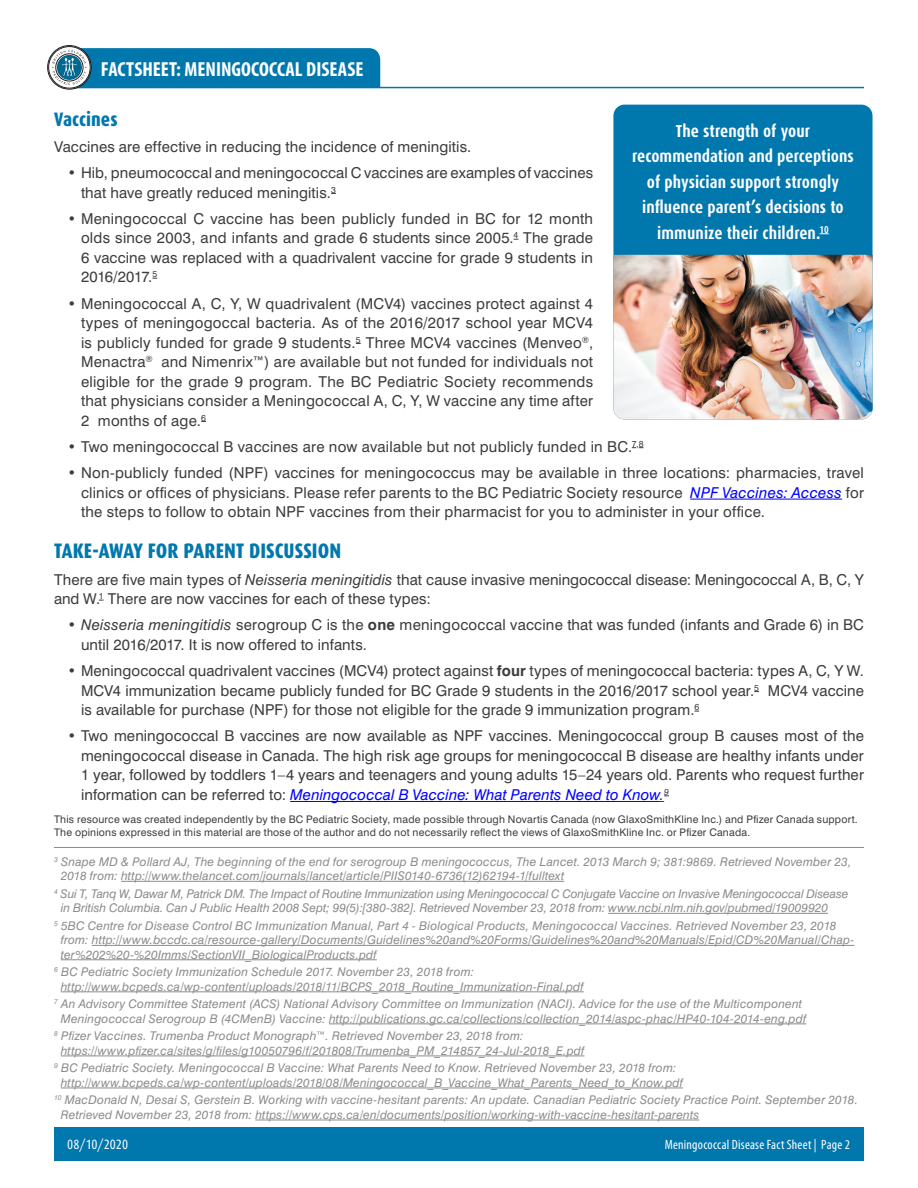
<style>
.page{position:relative;width:918px;height:1188px;background:#fff}
.page>*{position:absolute;margin:0;border:0;box-sizing:border-box;transform-origin:0 0}
.t1{font:800 21px "Dax Condensed";letter-spacing:.005em;color:#0078ae}
.t2{font:700 condensed 20.4px "Myriad Pro";color:#fff}
.t3{font:800 19.5px "Dax Condensed";color:#0078ae}
.t4{font:700 17.25px/25.5px "Dax Condensed";letter-spacing:.005em;color:#fff;text-align:center}
.t5{font:15px/19.5px "Swiss 721 BT";letter-spacing:.01em;color:#3e3d3e;text-align:justify}
.t6{font:condensed 13.5px "Myriad Pro";letter-spacing:.015em;color:#fff}
.t7{font:13.5px "Dax Condensed";letter-spacing:.005em;color:#fff}
.t8{font:italic 12px/14.4px "Swiss 721 BT";letter-spacing:.015em;color:#8b8c8f}
.t9{font:italic 12px/14.4px "Swiss 721 BT";letter-spacing:-.01em;color:#8b8c8f}
.t10{font:10.5px "Swiss 721 BT";letter-spacing:.02em;color:#3e3d3e}
.s1{font-style:italic;color:#00f}
.s2{font-style:italic}
.s3{font-weight:700}
</style>
<div class="page">
<div style="left:54px;top:1127px;width:810px;height:34px;background:#0078ae"></div>
<hr style="left:690px;top:499px;width:152px;height:1px;background:#00f">
<hr style="left:290px;top:801px;width:370px;height:1px;background:#00f">
<div style="left:613px;top:105px;width:260px;height:314px;background:#0078ae;border-radius:11px"></div>
<img style="left:613px;top:255px;width:260px;height:164px">
<hr style="left:54px;top:847px;width:810px;height:1px;background:#8b8c8f">
<hr style="left:121px;top:881px;width:443px;height:1px;background:#8b8c8f">
<hr style="left:608px;top:913px;width:220px;height:1px;background:#8b8c8f">
<hr style="left:92px;top:945px;width:762px;height:1px;background:#8b8c8f">
<hr style="left:61px;top:959px;width:316px;height:1px;background:#8b8c8f">
<hr style="left:61px;top:992px;width:523px;height:1px;background:#8b8c8f">
<hr style="left:329px;top:1024px;width:477px;height:1px;background:#8b8c8f">
<hr style="left:61px;top:1056px;width:523px;height:1px;background:#8b8c8f">
<hr style="left:61px;top:1088px;width:622px;height:1px;background:#8b8c8f">
<hr style="left:255px;top:1120px;width:444px;height:1px;background:#8b8c8f">
<hr style="left:71px;top:87px;width:793px;height:1px;background:#0078ae">
<svg style="left:48px;top:46px;width:43px;height:43px"></svg>
<div style="left:47px;top:45px;width:45px;height:45px;border:1px solid #231f20;border-radius:50%"></div>
<div style="left:49px;top:46px;width:41px;height:42px;border:1px solid #231f20;border-radius:50%"></div>
<svg style="left:52px;top:48px;width:328px;height:40px;background:#107dae"></svg>
<p class="t2" style="left:101px;top:56px;width:264px">FACTSHEET: MENINGOCOCCAL DISEASE</p>
<p class="t3" style="left:54px;top:108px;width:65px">Vaccines</p>
<p class="t5" style="left:54px;top:137px;width:419px">Vaccines are effective in reducing the incidence of meningitis.</p>
<p class="t5" style="left:81px;top:163px;width:514px;text-indent:-14px">• Hib, pneumococcal and meningococcal C vaccines are examples of vaccines that have greatly reduced meningitis.<sup>3</sup></p>
<p class="t5" style="left:81px;top:209px;width:514px;text-indent:-14px">• Meningococcal C vaccine has been publicly funded in BC for 12 month olds since 2003, and infants and grade 6 students since 2005.<sup>4</sup> The grade 6 vaccine was replaced with a quadrivalent vaccine for grade 9 students in 2016/2017.<sup>5</sup></p>
<p class="t5" style="left:81px;top:293px;width:514px;text-indent:-14px">• Meningococcal A, C, Y, W quadrivalent (MCV4) vaccines protect against 4 types of meningogoccal bacteria. As of the 2016/2017 school year MCV4 is publicly funded for grade 9 students.<sup>5</sup> Three MCV4 vaccines (Menveo<sup>®</sup>, Menactra<sup>®</sup> and Nimenrix™) are available but not funded for individuals not eligible for the grade 9 program. The BC Pediatric Society recommends that physicians consider a Meningococcal A, C, Y, W vaccine any time after 2 months of age.<sup>6</sup></p>
<p class="t5" style="left:68px;top:437px;width:578px">• Two meningococcal B vaccines are now available but not publicly funded in BC.<sup>7,8</sup></p>
<p class="t5" style="left:81px;top:463px;width:785px;text-indent:-14px">• Non-publicly funded (NPF) vaccines for meningococcus may be available in three locations: pharmacies, travel clinics or offices of physicians. Please refer parents to the BC Pediatric Society resource <span class="s1">NPF Vaccines: Access</span> for the steps to follow to obtain NPF vaccines from their pharmacist for you to administer in your office.</p>
<p class="t1" style="left:54px;top:539px;width:289px">TAKE-AWAY FOR PARENT DISCUSSION</p>
<p class="t5" style="left:54px;top:569px;width:811px">There are five main types of <span class="s2">Neisseria meningitidis</span> that cause invasive meningococcal disease: Meningococcal A, B, C, Y and W.<sup>1</sup> There are now vaccines for each of these types:</p>
<p class="t5" style="left:81px;top:615px;width:784px;text-indent:-14px">• <span class="s2">Neisseria meningitidis</span> serogroup C is the <span class="s3">one</span> meningococcal vaccine that was funded (infants and Grade 6) in BC until 2016/2017. It is now offered to infants.</p>
<p class="t5" style="left:81px;top:661px;width:785px;text-indent:-14px">• Meningococcal quadrivalent vaccines (MCV4) protect against <span class="s3">four</span> types of meningococcal bacteria: types A, C, Y W.<br>MCV4 immunization became publicly funded for BC Grade 9 students in the 2016/2017 school year.<sup>5</sup> MCV4 vaccine is available for purchase (NPF) for those not eligible for the grade 9 immunization program.<sup>6</sup></p>
<p class="t5" style="left:81px;top:726px;width:785px;text-indent:-14px">• Two meningococcal B vaccines are now available as NPF vaccines. Meningococcal group B causes most of the meningococcal disease in Canada. The high risk age groups for meningococcal B disease are healthy infants under 1 year, followed by toddlers 1–4 years and teenagers and young adults 15–24 years old. Parents who request further information can be referred to: <span class="s1">Meningococcal B Vaccine: What Parents Need to Know</span><span class="s2">.</span><sup>9</sup></p>
<p class="t10" style="left:54px;top:813px;width:805px">This resource was created independently by the BC Pediatric Society, made possible through Novartis Canada (now GlaxoSmithKline Inc.) and Pfizer Canada support.</p>
<p class="t10" style="left:54px;top:826px;width:698px">The opinions expressed in this material are those of the author and do not necessarily reflect the views of GlaxoSmithKline Inc. or Pfizer Canada.</p>
<p class="t4" style="left:632px;top:118px;width:223px">The strength of your recommendation and perceptions of physician support strongly influence parent’s decisions to immunize their children.<sup>10</sup></p>
<p class="t8" style="left:61px;top:854px;width:792px;text-indent:-7px"><sup>3</sup> Snape MD &amp; Pollard AJ, The beginning of the end for serogroup B meningococcus, The Lancet. 2013 March 9; 381:9869. Retrieved November 23,<br>2018 from: http://www.thelancet.com/journals/lancet/article/PIIS0140-6736(12)62194-1/fulltext</p>
<p class="t9" style="left:61px;top:886px;width:789px;text-indent:-7px"><sup>4</sup> Sui T, Tanq W, Dawar M, Patrick DM. The Impact of Routine Immunization using Meningococcal C Conjugate Vaccine on Invasive Meningococcal Disease in British Columbia. Can J Public Health 2008 Sept; 99(5):[380-382]. Retrieved November 23, 2018 from: www.ncbi.nlm.nih.gov/pubmed/19009920</p>
<p class="t8" style="left:61px;top:918px;width:795px;text-indent:-7px"><sup>5</sup> 5BC Centre for Disease Control BC Immunization Manual, Part 4 - Biological Products, Meningococcal Vaccines. Retrieved November 23, 2018 from: http://www.bccdc.ca/resource-gallery/Documents/Guidelines%20and%20Forms/Guidelines%20and%20Manuals/Epid/CD%20Manual/Chap&shy;ter%202%20-%20Imms/SectionVII_BiologicalProducts.pdf</p>
<p class="t8" style="left:61px;top:965px;width:525px;text-indent:-7px"><sup>6</sup> BC Pediatric Society Immunization Schedule 2017. November 23, 2018 from: http://www.bcpeds.ca/wp-content/uploads/2018/11/BCPS_2018_Routine_Immunization-Final.pdf</p>
<p class="t8" style="left:54px;top:997px;width:754px;text-align:center"><sup>7</sup> An Advisory Committee Statement (ACS) National Advisory Committee on Immunization (NACI). Advice for the use of the Multicomponent<br>Meningococcal Serogroup B (4CMenB) Vaccine: http://publications.gc.ca/collections/collection_2014/aspc-phac/HP40-104-2014-eng.pdf</p>
<p class="t8" style="left:61px;top:1029px;width:525px;text-indent:-7px"><sup>8</sup> Pfizer Vaccines. Trumenba Product Monograph™. Retrieved November 23, 2018 from: https://www.pfizer.ca/sites/g/files/g10050796/f/201808/Trumenba_PM_214857_24-Jul-2018_E.pdf</p>
<p class="t8" style="left:54px;top:1061px;width:631px;text-align:center"><sup>9</sup> BC Pediatric Society. Meningococcal B Vaccine: What Parents Need to Know. Retrieved November 23, 2018 from: http://www.bcpeds.ca/wp-content/uploads/2018/08/Meningococcal_B_Vaccine_What_Parents_Need_to_Know.pdf</p>
<p class="t8" style="left:61px;top:1093px;width:799px;text-indent:-7px"><sup>10</sup> MacDonald N, Desai S, Gerstein B. Working with vaccine-hesitant parents: An update. Canadian Pediatric Society Practice Point. September 2018.<br>Retrieved November 23, 2018 from: https://www.cps.ca/en/documents/position/working-with-vaccine-hesitant-parents</p>
<p class="t7" style="left:67px;top:1137px;width:62px">08/10/2020</p>
<p class="t6" style="left:665px;top:1136px;width:187px">Meningococcal Disease Fact Sheet | Page 2</p>
</div>
